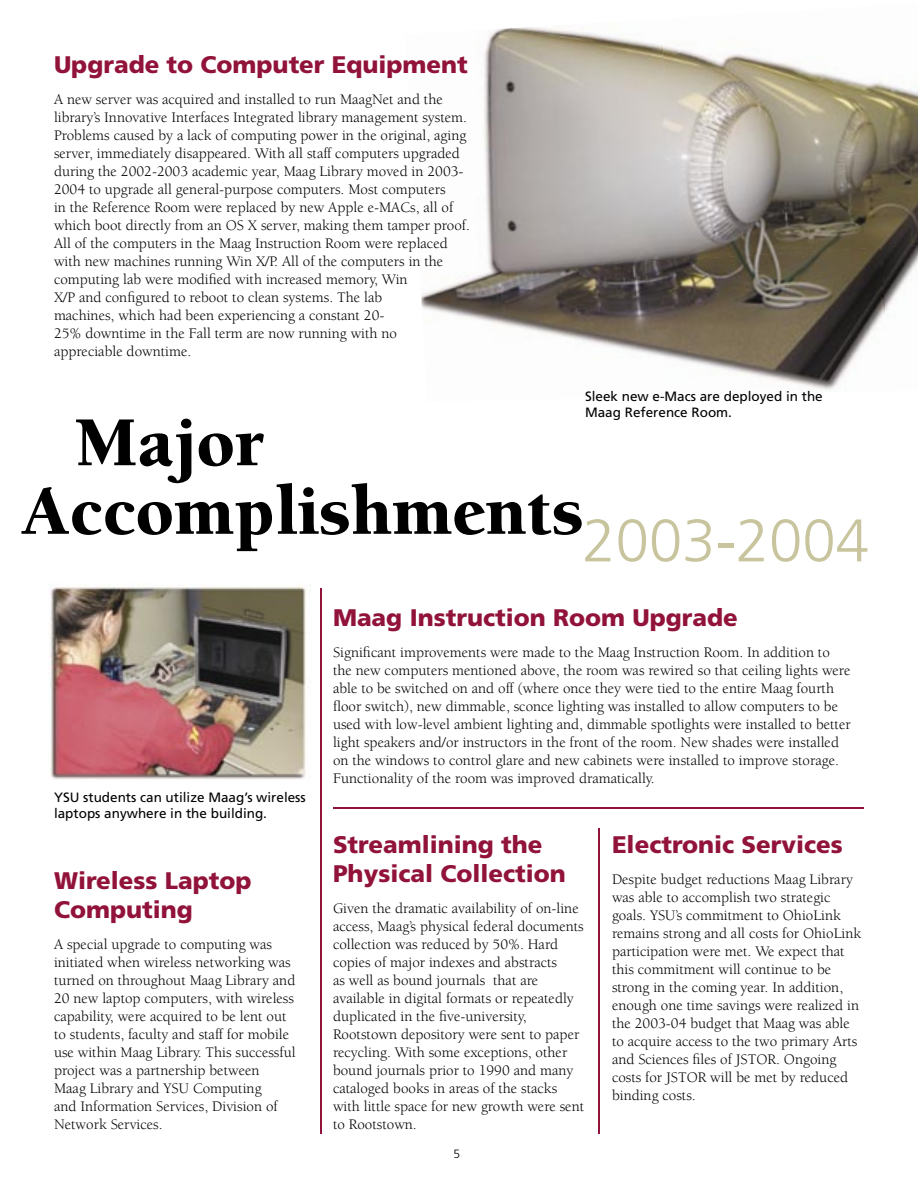
<style>
.page{position:relative;width:918px;height:1188px;background:#fff}
.page>*{position:absolute;margin:0;border:0;box-sizing:border-box;transform-origin:0 0}
.t1{font:900 72px/68.6px "Berkeley";color:#000}
.t2{font:900 24px/28.8px "Frutiger";color:#92133a}
.t3{font:15px/18px "Berkeley";color:#000}
.t4{font:13.5px/16.2px "Frutiger";color:#000}
.t5{font:300 12px "Frutiger";color:#000}
</style>
<div class="page">
<img style="left:484px;top:27px;width:177px;height:220px">
<img style="left:661px;top:44px;width:257px;height:203px">
<img style="left:421px;top:247px;width:460px;height:143px">
<img style="left:881px;top:244px;width:37px;height:74px">
<hr style="left:320px;top:588px;width:2px;height:546px;background:#92133a">
<hr style="left:598px;top:829px;width:2px;height:305px;background:#92133a">
<hr style="left:333px;top:807px;width:531px;height:1px;background:#92133a">
<img style="left:50px;top:586px;width:261px;height:194px">
<h2 class="t2" style="left:54px;top:49px;width:415px">Upgrade to Computer Equipment</h2>
<p class="t3" style="left:54px;top:90px;width:417px">A new server was acquired and installed to run MaagNet and the library’s Innovative Interfaces Integrated library management system.<br>Problems caused by a lack of computing power in the original, aging server, immediately disappeared. With all staff computers upgraded during the 2002-2003 academic year, Maag Library moved in 2003- 2004 to upgrade all general-purpose computers. Most computers<br>in the Reference Room were replaced by new Apple e-MACs, all of which boot directly from an OS X server, making them tamper proof.<br>All of the computers in the Maag Instruction Room were replaced with new machines running Win X/P. All of the computers in the computing lab were modified with increased memory, Win<br>X/P and configured to reboot to clean systems. The lab<br>machines, which had been experiencing a constant 20-<br>25% downtime in the Fall term are now running with no<br>appreciable downtime.</p>
<p class="t4" style="left:585px;top:388px;width:239px">Sleek new e-Macs are deployed in the<br>Maag Reference Room.</p>
<h1 class="t1" style="left:23px;top:410px;width:848px;text-indent:53px">Major<br>Accomplishments<sub>2003-2004</sub></h1>
<p class="t4" style="left:54px;top:789px;width:253px">YSU students can utilize Maag’s wireless laptops anywhere in the building.</p>
<h2 class="t2" style="left:54px;top:866px;width:199px">Wireless Laptop<br>Computing</h2>
<p class="t3" style="left:54px;top:935px;width:243px">A special upgrade to computing was initiated when wireless networking was turned on throughout Maag Library and 20 new laptop computers, with wireless capability, were acquired to be lent out to students, faculty and staff for mobile use within Maag Library. This successful project was a partnership between<br>Maag Library and YSU Computing<br>and Information Services, Division of Network Services.</p>
<h2 class="t2" style="left:333px;top:603px;width:406px">Maag Instruction Room Upgrade</h2>
<p class="t3" style="left:333px;top:644px;width:519px">Significant improvements were made to the Maag Instruction Room. In addition to the new computers mentioned above, the room was rewired so that ceiling lights were able to be switched on and off (where once they were tied to the entire Maag fourth floor switch), new dimmable, sconce lighting was installed to allow computers to be used with low-level ambient lighting and, dimmable spotlights were installed to better light speakers and/or instructors in the front of the room. New shades were installed on the windows to control glare and new cabinets were installed to improve storage.<br>Functionality of the room was improved dramatically.</p>
<h2 class="t2" style="left:333px;top:830px;width:234px">Streamlining the<br>Physical Collection</h2>
<p class="t3" style="left:333px;top:899px;width:253px">Given the dramatic availability of on-line access, Maag’s physical federal documents collection was reduced by 50%. Hard copies of major indexes and abstracts<br>as well as bound journals that are available in digital formats or repeatedly duplicated in the five-university, Rootstown depository were sent to paper recycling. With some exceptions, other bound journals prior to 1990 and many cataloged books in areas of the stacks with little space for new growth were sent to Rootstown.</p>
<p class="t5" style="left:454px;top:1147px;width:8px">5</p>
<h2 class="t2" style="left:612px;top:830px;width:232px">Electronic Services</h2>
<p class="t3" style="left:612px;top:870px;width:251px">Despite budget reductions Maag Library was able to accomplish two strategic goals. YSU’s commitment to OhioLink remains strong and all costs for OhioLink participation were met. We expect that this commitment will continue to be strong in the coming year. In addition, enough one time savings were realized in the 2003-04 budget that Maag was able to acquire access to the two primary Arts and Sciences files of JSTOR. Ongoing costs for JSTOR will be met by reduced binding costs.</p>
</div>
